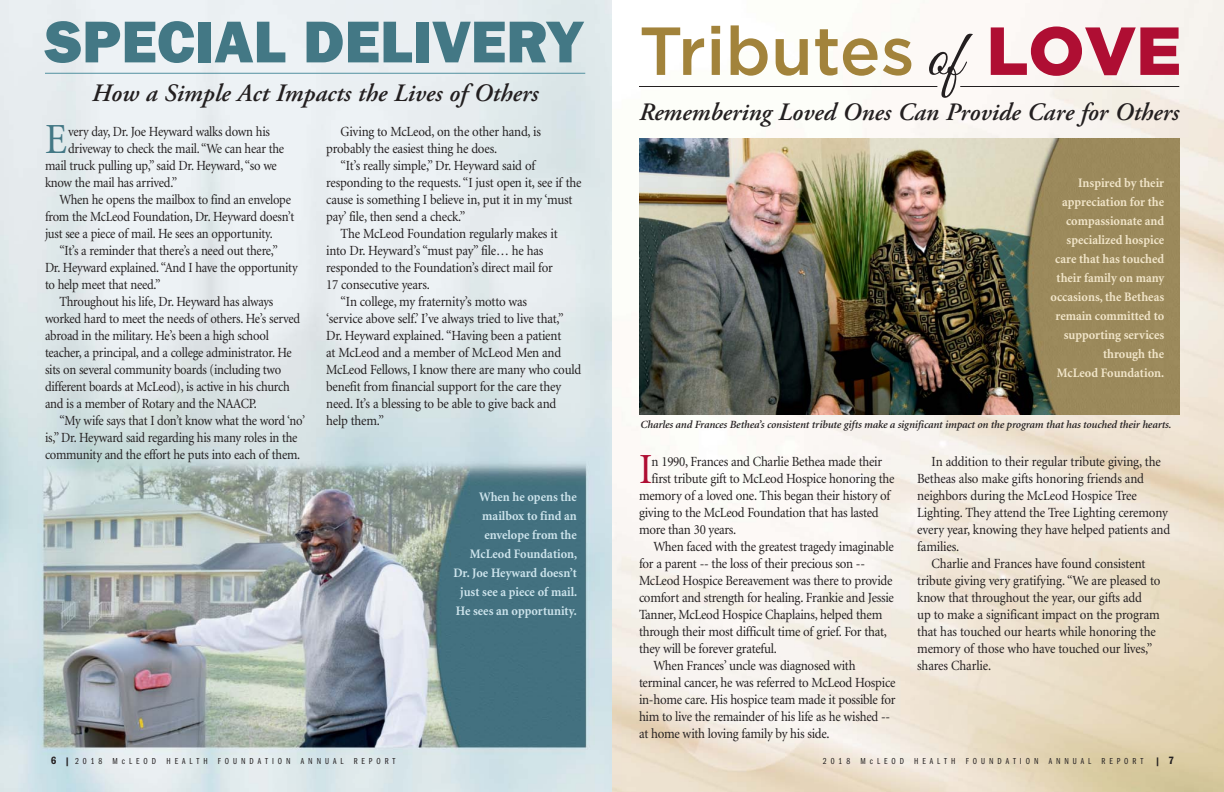
<style>
.page{position:relative;width:1224px;height:792px;background:#fff}
.page>*{position:absolute;margin:0;border:0;box-sizing:border-box;transform-origin:0 0}
.t1{font:500 67.8px "Gotham";color:#a2833b}
.t2{font:800 61px "Franklin Gothic H";color:#437885}
.t3{font:43px "Minion";color:#af0e33;scale:.92 1}
.t4{font:43px "Minion";color:#437885;scale:.92 1}
.t5{font:italic 600 25px "Adobe Garamond Pro";color:#231f20}
.t6{font:14px/17px "Minion";letter-spacing:-.02em;color:#231f20;scale:.92 1}
.t7{font:14px "Minion";letter-spacing:-.02em;color:#231f20;scale:.9 1}
.t8{font:700 13px/19px "Minion";color:#f1e5c9;text-align:right;scale:.95 1}
.t9{font:700 13px/19px "Minion";color:#cde4ec;text-align:right;scale:.95 1}
.t10{font:italic 600 11px "Minion";letter-spacing:-.01em;color:#231f20}
.t11{font:9px "ITC Franklin Gothic Std Bk Cp";letter-spacing:.445em;color:#231f20}
.t12{font:8.7px "ITC Franklin Gothic Std Dm Cd";color:#231f20}
.s1{font-family:"Great Vibes";font-weight:400;font-size:65.8px;color:#231f20}
.s2{font-weight:900;color:#af0e33}
.s3{font-family:"ITC Franklin Gothic Std Dm Cd";font-size:11px}
.s4{font-family:"ITC Franklin Gothic Std Dm Cd";font-size:8.7px}
.s5{font-size:11px}
</style>
<div class="page">
<img style="left:0;top:0;width:612px;height:792px">
<svg style="left:612px;top:0;width:612px;height:792px"></svg>
<img style="left:639px;top:138px;width:540px;height:277px">
<hr style="left:639px;top:86px;width:298px;height:1px;background:#231f20">
<hr style="left:960px;top:86px;width:219px;height:1px;background:#231f20">
<hr style="left:45px;top:73px;width:540px;height:1px;background:#5391a0">
<h2 class="t2" style="left:45px;top:19px;width:540px">SPECIAL DELIVERY</h2>
<h3 class="t5" style="left:92px;top:84px;width:448px">How a Simple Act Impacts the Lives of Others</h3>
<h3 class="t4" style="left:45px;top:122px;width:25px">E</h3>
<p class="t7" style="left:68px;top:126px;width:226px">very day, Dr. Joe Heyward walks down his</p>
<p class="t7" style="left:68px;top:143px;width:242px">driveway to check the mail. “We can hear the</p>
<p class="t7" style="left:45px;top:160px;width:259px">mail truck pulling up,” said Dr. Heyward, “so we</p>
<p class="t7" style="left:45px;top:177px;width:148px">know the mail has arrived.”</p>
<p class="t7" style="left:59px;top:194px;width:259px">When he opens the mailbox to find an envelope</p>
<p class="t7" style="left:45px;top:211px;width:279px">from the McLeod Foundation, Dr. Heyward doesn’t</p>
<p class="t7" style="left:45px;top:228px;width:255px">just see a piece of mail. He sees an opportunity.</p>
<p class="t7" style="left:59px;top:245px;width:244px">“It’s a reminder that there’s a need out there,”</p>
<p class="t7" style="left:45px;top:262px;width:282px">Dr. Heyward explained. “And I have the opportunity</p>
<p class="t7" style="left:45px;top:279px;width:130px">to help meet that need.”</p>
<p class="t7" style="left:59px;top:296px;width:239px">Throughout his life, Dr. Heyward has always</p>
<p class="t7" style="left:45px;top:313px;width:285px">worked hard to meet the needs of others. He’s served</p>
<p class="t7" style="left:45px;top:330px;width:250px">abroad in the military. He’s been a high school</p>
<p class="t7" style="left:45px;top:347px;width:276px">teacher, a principal, and a college administrator. He</p>
<p class="t7" style="left:45px;top:364px;width:264px">sits on several community boards (including two</p>
<p class="t7" style="left:45px;top:381px;width:274px">different boards at McLeod), is active in his church</p>
<p class="t7" style="left:45px;top:398px;width:237px">and is a member of Rotary and the NAACP.</p>
<p class="t7" style="left:59px;top:415px;width:275px">“My wife says that I don’t know what the word ‘no’</p>
<p class="t7" style="left:45px;top:432px;width:282px">is,” Dr. Heyward said regarding his many roles in the</p>
<p class="t7" style="left:45px;top:449px;width:285px">community and the effort he puts into each of them.</p>
<p class="t6" style="left:326px;top:124px;width:235px;text-indent:14px">Giving to McLeod, on the other hand, is probably the easiest thing he does.</p>
<p class="t6" style="left:341px;top:158px;width:213px">“It’s really simple,” Dr. Heyward said of</p>
<p class="t6" style="left:326px;top:175px;width:279px">responding to the requests. “I just open it, see if the</p>
<p class="t6" style="left:326px;top:192px;width:269px">cause is something I believe in, put it in my ‘must</p>
<p class="t6" style="left:326px;top:209px;width:153px">pay’ file, then send a check.”</p>
<p class="t6" style="left:341px;top:226px;width:237px">The McLeod Foundation regularly makes it</p>
<p class="t6" style="left:326px;top:243px;width:238px">into Dr. Heyward’s “must pay” file… he has</p>
<p class="t6" style="left:326px;top:260px;width:248px">responded to the Foundation’s direct mail for</p>
<p class="t6" style="left:326px;top:277px;width:114px">17 consecutive years.</p>
<p class="t6" style="left:341px;top:294px;width:204px">“In college, my fraternity’s motto was</p>
<p class="t6" style="left:326px;top:311px;width:260px">‘service above self.’ I’ve always tried to live that,”</p>
<p class="t6" style="left:326px;top:328px;width:257px">Dr. Heyward explained. “Having been a patient</p>
<p class="t6" style="left:326px;top:345px;width:257px">at McLeod and a member of McLeod Men and</p>
<p class="t6" style="left:326px;top:362px;width:279px">McLeod Fellows, I know there are many who could</p>
<p class="t6" style="left:326px;top:379px;width:257px">benefit from financial support for the care they</p>
<p class="t6" style="left:326px;top:396px;width:252px">need. It’s a blessing to be able to give back and</p>
<p class="t6" style="left:326px;top:413px;width:64px">help them.”</p>
<p class="t9" style="left:453px;top:488px;width:132px">When he opens the mailbox to find an envelope from the<br>McLeod Foundation,<br>Dr. Joe Heyward doesn’t just see a piece of mail.<br>He sees an opportunity.</p>
<h1 class="t1" style="left:639px;top:25px;width:544px">Tributes <span class="s1">of</span> <span class="s2">LOVE</span></h1>
<h3 class="t5" style="left:639px;top:102px;width:542px">Remembering Loved Ones Can Provide Care for Others</h3>
<p class="t8" style="left:1051px;top:175px;width:121px">Inspired by their appreciation for the compassionate and specialized hospice care that has touched their family on many occasions, the Betheas remain committed to supporting services through the<br>McLeod Foundation.</p>
<p class="t10" style="left:640px;top:420px;width:532px">Charles and Frances Bethea’s consistent tribute gifts make a significant impact on the program that has touched their hearts.</p>
<h3 class="t3" style="left:639px;top:453px;width:16px">I</h3>
<p class="t6" style="left:652px;top:455px;width:252px">n 1990, Frances and Charlie Bethea made their</p>
<p class="t6" style="left:652px;top:472px;width:265px">first tribute gift to McLeod Hospice honoring the</p>
<p class="t6" style="left:639px;top:489px;width:275px">memory of a loved one. This began their history of</p>
<p class="t6" style="left:639px;top:506px;width:262px">giving to the McLeod Foundation that has lasted</p>
<p class="t6" style="left:639px;top:523px;width:107px">more than 30 years.</p>
<p class="t6" style="left:653px;top:540px;width:263px">When faced with the greatest tragedy imaginable</p>
<p class="t6" style="left:639px;top:557px;width:247px">for a parent -- the loss of their precious son --</p>
<p class="t6" style="left:639px;top:574px;width:277px">McLeod Hospice Bereavement was there to provide</p>
<p class="t6" style="left:639px;top:591px;width:279px">comfort and strength for healing. Frankie and Jessie</p>
<p class="t6" style="left:639px;top:608px;width:266px">Tanner, McLeod Hospice Chaplains, helped them</p>
<p class="t6" style="left:639px;top:625px;width:271px">through their most difficult time of grief. For that,</p>
<p class="t6" style="left:639px;top:642px;width:151px">they will be forever grateful.</p>
<p class="t6" style="left:653px;top:659px;width:221px">When Frances’ uncle was diagnosed with</p>
<p class="t6" style="left:639px;top:676px;width:280px">terminal cancer, he was referred to McLeod Hospice</p>
<p class="t6" style="left:639px;top:693px;width:280px">in-home care. His hospice team made it possible for</p>
<p class="t6" style="left:639px;top:710px;width:275px">him to live the remainder of his life as he wished --</p>
<p class="t6" style="left:639px;top:727px;width:209px">at home with loving family by his side.</p>
<p class="t6" style="left:932px;top:455px;width:251px">In addition to their regular tribute giving, the</p>
<p class="t6" style="left:917px;top:472px;width:248px">Betheas also make gifts honoring friends and</p>
<p class="t6" style="left:917px;top:489px;width:240px">neighbors during the McLeod Hospice Tree</p>
<p class="t6" style="left:917px;top:506px;width:274px">Lighting. They attend the Tree Lighting ceremony</p>
<p class="t6" style="left:917px;top:523px;width:277px">every year, knowing they have helped patients and</p>
<p class="t6" style="left:917px;top:540px;width:47px">families.</p>
<p class="t6" style="left:932px;top:557px;width:234px">Charlie and Frances have found consistent</p>
<p class="t6" style="left:917px;top:574px;width:266px">tribute giving very gratifying. “We are pleased to</p>
<p class="t6" style="left:917px;top:591px;width:246px">know that throughout the year, our gifts add</p>
<p class="t6" style="left:917px;top:608px;width:265px">up to make a significant impact on the program</p>
<p class="t6" style="left:917px;top:625px;width:261px">that has touched our hearts while honoring the</p>
<p class="t6" style="left:917px;top:642px;width:257px">memory of those who have touched our lives,”</p>
<p class="t6" style="left:917px;top:659px;width:82px">shares Charlie.</p>
<p class="t11" style="left:51px;top:756px;width:346px"><span class="s3">6</span> <span class="s4">|</span> 2018 McLEOD HEALTH FOUNDATION ANNUAL REPORT</p>
<p class="t11" style="left:823px;top:756px;width:322px">2018 McLEOD HEALTH FOUNDATION ANNUAL REPORT</p>
<p class="t12" style="left:1156px;top:756px;width:20px">| <span class="s5">7</span></p>
</div>
